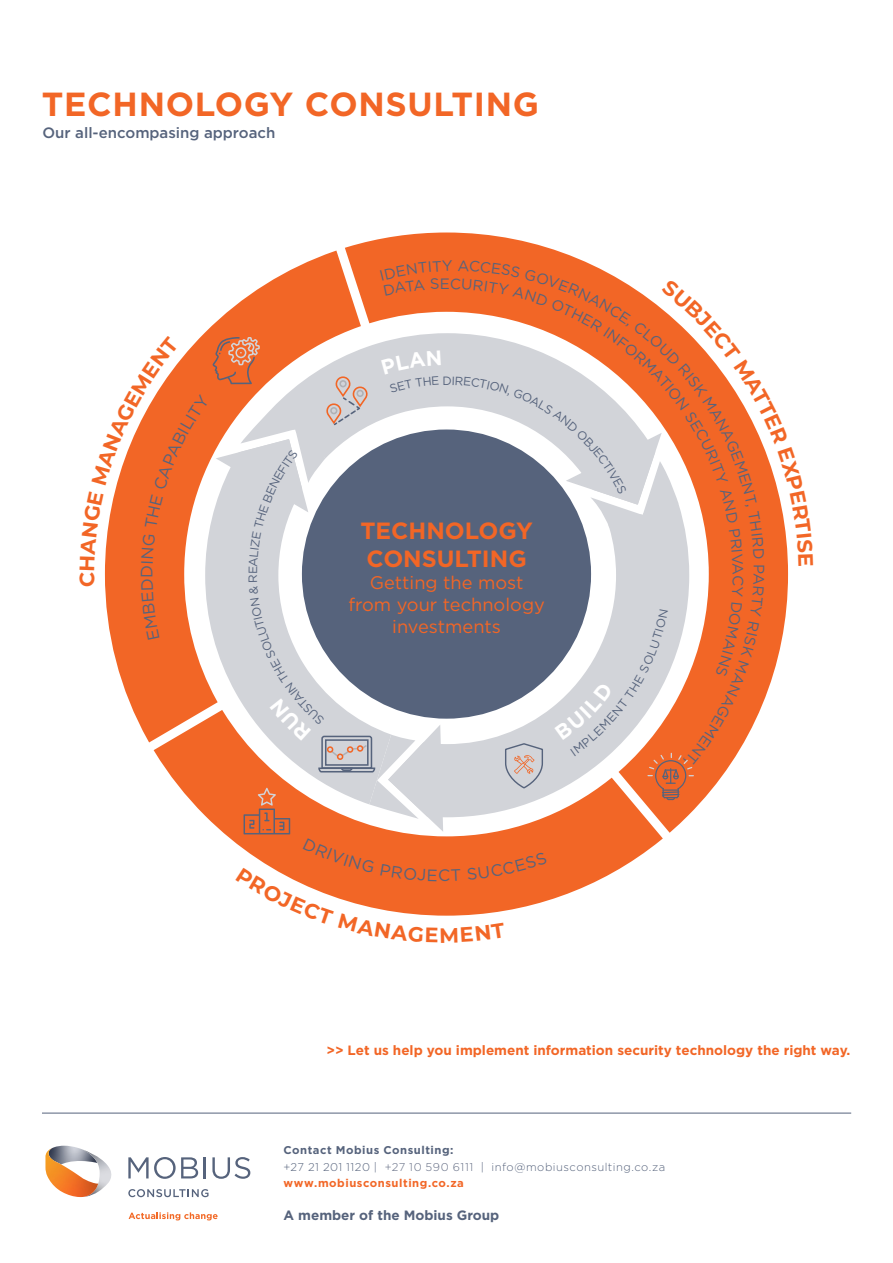
<style>
.page{position:relative;width:893px;height:1263px;background:#fff}
.page>*{position:absolute;margin:0;border:0;box-sizing:border-box;transform-origin:0 0}
.Heading{font:700 33.45px "Gotham";letter-spacing:.02em;color:#f26626}
.t1{font:700 23.4px "Gotham";color:#f26626}
.t2{font:18.3px/21.9px "Gotham";color:#f26626;text-align:center}
.t3{font:16.5px "Gotham";color:#56637c}
.Intro{font:500 15px "Gotham";color:#56637c}
.t4{font:15px "Gotham";color:#56637c}
.Body{font:700 13.5px "Gotham";color:#f26626}
.Body-2{font:700 13.5px "Gotham";color:#56637c}
.t5{font:12px "Gotham";color:#56637c}
.Body-3{font:300 11.25px/16.5px "Gotham";letter-spacing:.04em;color:#56637c}
.Body-4{font:700 11.25px "Gotham";letter-spacing:.05em;color:#56637c}
.s1{color:#646d84}
.s2{font-weight:700;color:#f26626}
</style>
<div class="page">
<svg style="left:312px;top:232px;width:269px;height:28px"></svg>
<svg style="left:128px;top:1157px;width:70px;height:22px"></svg>
<hr style="left:204px;top:1157px;width:2px;height:21px;background:#56637c">
<svg style="left:212px;top:1157px;width:38px;height:22px"></svg>
<svg style="left:128px;top:1189px;width:81px;height:8px"></svg>
<svg style="left:129px;top:1212px;width:89px;height:8px"></svg>
<img style="left:55px;top:1146px;width:19px;height:1px">
<img style="left:98px;top:1157px;width:14px;height:35px">
<img style="left:45px;top:1147px;width:53px;height:50px">
<hr style="left:42px;top:1113px;width:809px;height:1px;background:#56637c">
<svg style="left:104px;top:260px;width:685px;height:656px"></svg>
<p class="Heading" style="left:42px;top:85px;width:498px">TECHNOLOGY CONSULTING</p>
<p class="Intro" style="left:43px;top:123px;width:234px">Our all-encompasing approach</p>
<p class="t3" style="left:136px;top:578px;width:15px;rotate:-90deg">D</p>
<p class="t4" style="left:440px;top:274px;width:12px">E</p>
<p class="t5" style="left:442px;top:373px;width:11px">D</p>
<p class="t1" style="left:360px;top:517px;width:174px">TECHNOLOGY</p>
<p class="t1" style="left:367px;top:545px;width:162px">CONSULTING</p>
<p class="t2" style="left:370px;top:571px;width:155px">Getting the most</p>
<p class="t2" style="left:348px;top:593px;width:198px">from your technology investments</p>
<p class="t4" style="left:769px;top:564px;width:12px;rotate:90deg">P</p>
<p class="t3" style="left:438px;top:865px;width:14px">C</p>
<p class="Body" style="left:326px;top:1042px;width:526px">&gt;&gt; Let us help you implement information security technology the right way.</p>
<p class="Body-4" style="left:284px;top:1144px;width:172px">Contact Mobius Consulting:</p>
<p class="Body-3" style="left:284px;top:1158px;width:383px">+27 21 201 1120 | <span class="s1">+27 10 590 6111</span> | info@mobiusconsulting.co.za <span class="s2">www.mobiusconsulting.co.za</span></p>
<p class="Body-2" style="left:284px;top:1208px;width:217px">A member of the Mobius Group</p>
</div>
